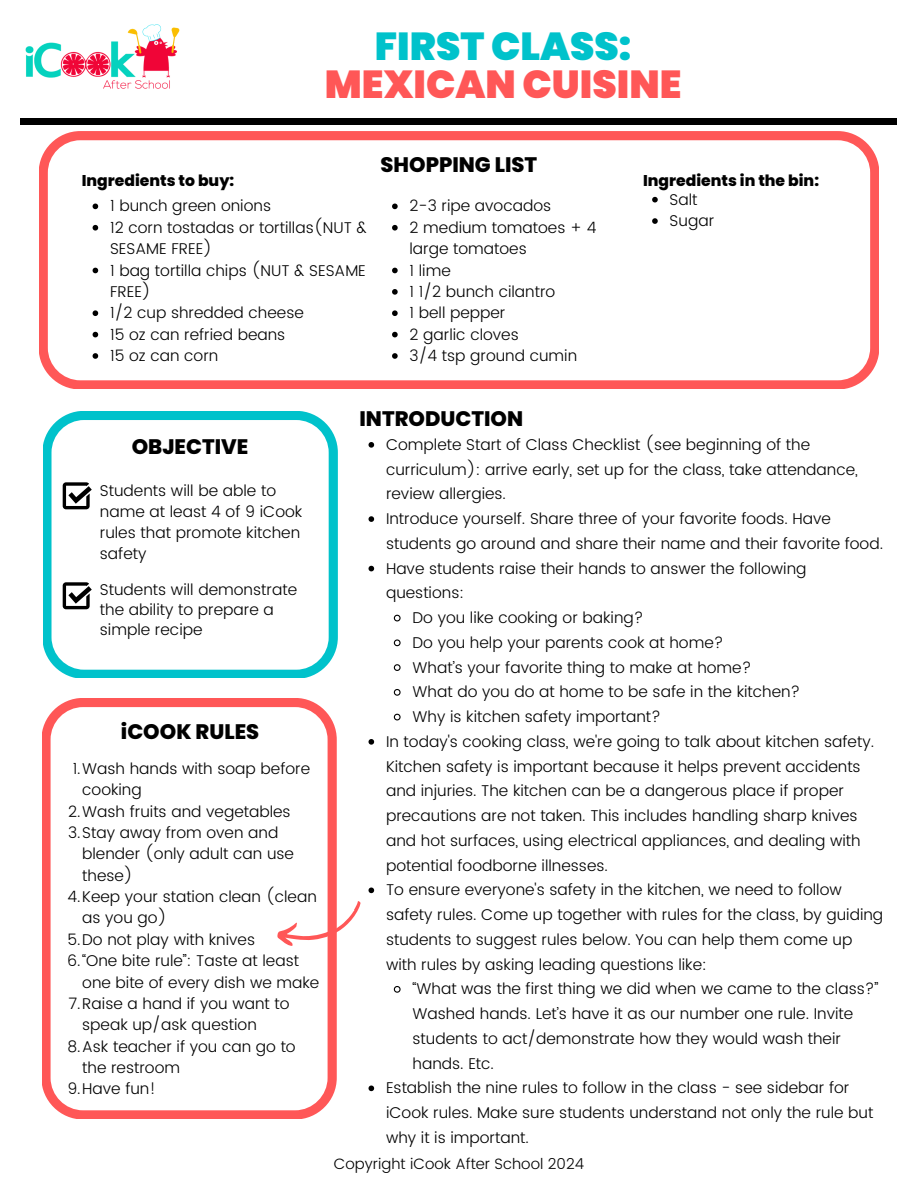
<style>
.page{position:relative;width:918px;height:1188px;background:#fff}
.page>*{position:absolute;margin:0;border:0;box-sizing:border-box;transform-origin:0 0}
.t1{font:900 39px "Poppins";color:#ff5757}
.t2{font:900 39px "Poppins";color:#00c2cb}
.t3{font:800 21px "Poppins";color:#000}
.t4{font:300 15.6px/21.3px "Poppins";color:#000}
.t5{font:800 15.6px "Poppins";color:#000}
.t6{font:300 15px "Poppins";color:#000}
</style>
<div class="page">
<div style="left:21px;top:119px;width:876px;height:6px;background:#000"></div>
<svg style="left:369px;top:442px;width:5px;height:6px"></svg>
<svg style="left:369px;top:516px;width:5px;height:6px"></svg>
<svg style="left:369px;top:566px;width:5px;height:5px"></svg>
<svg style="left:393px;top:614px;width:8px;height:8px"></svg>
<svg style="left:393px;top:639px;width:8px;height:8px"></svg>
<svg style="left:393px;top:664px;width:8px;height:7px"></svg>
<svg style="left:393px;top:689px;width:8px;height:7px"></svg>
<svg style="left:393px;top:713px;width:8px;height:8px"></svg>
<svg style="left:369px;top:739px;width:5px;height:6px"></svg>
<svg style="left:369px;top:888px;width:5px;height:5px"></svg>
<svg style="left:393px;top:986px;width:8px;height:7px"></svg>
<svg style="left:369px;top:1086px;width:5px;height:5px"></svg>
<img style="left:20px;top:24px;width:198px;height:101px">
<svg style="left:336px;top:901px;width:25px;height:45px"></svg>
<svg style="left:42px;top:699px;width:294px;height:420px"></svg>
<svg style="left:43px;top:411px;width:294px;height:267px"></svg>
<svg style="left:63px;top:482px;width:29px;height:27px"></svg>
<svg style="left:63px;top:582px;width:29px;height:27px"></svg>
<svg style="left:39px;top:132px;width:840px;height:257px"></svg>
<svg style="left:392px;top:204px;width:6px;height:5px"></svg>
<svg style="left:392px;top:225px;width:6px;height:6px"></svg>
<svg style="left:392px;top:268px;width:6px;height:5px"></svg>
<svg style="left:392px;top:289px;width:6px;height:6px"></svg>
<svg style="left:392px;top:310px;width:6px;height:6px"></svg>
<svg style="left:392px;top:332px;width:6px;height:5px"></svg>
<svg style="left:392px;top:353px;width:6px;height:6px"></svg>
<svg style="left:93px;top:204px;width:5px;height:5px"></svg>
<svg style="left:93px;top:225px;width:5px;height:6px"></svg>
<svg style="left:93px;top:268px;width:5px;height:5px"></svg>
<svg style="left:93px;top:310px;width:5px;height:6px"></svg>
<svg style="left:93px;top:332px;width:5px;height:5px"></svg>
<svg style="left:93px;top:353px;width:5px;height:6px"></svg>
<svg style="left:652px;top:197px;width:6px;height:5px"></svg>
<svg style="left:652px;top:218px;width:6px;height:6px"></svg>
<h1 class="t2" style="left:375px;top:19px;width:258px">FIRST CLASS:</h1>
<h1 class="t1" style="left:325px;top:57px;width:358px">MEXICAN CUISINE</h1>
<p class="t5" style="left:82px;top:169px;width:154px">Ingredients to buy:</p>
<p class="t4" style="left:110px;top:195px;width:258px">1 bunch green onions<br>12 corn tostadas or tortillas(NUT &amp;<br>SESAME FREE)<br>1 bag tortilla chips (NUT &amp; SESAME<br>FREE)<br>1/2 cup shredded cheese<br>15 oz can refried beans<br>15 oz can corn</p>
<h2 class="t3" style="left:381px;top:150px;width:158px">SHOPPING LIST</h2>
<p class="t4" style="left:410px;top:195px;width:188px">2-3 ripe avocados<br>2 medium tomatoes + 4 large tomatoes<br>1 lime<br>1 1/2 bunch cilantro<br>1 bell pepper<br>2 garlic cloves<br>3/4 tsp ground cumin</p>
<h2 class="t3" style="left:360px;top:404px;width:165px">INTRODUCTION</h2>
<p class="t5" style="left:643px;top:169px;width:177px">Ingredients in the bin:</p>
<p class="t4" style="left:670px;top:189px;width:46px">Salt<br>Sugar</p>
<h2 class="t3" style="left:132px;top:432px;width:118px">OBJECTIVE</h2>
<p class="t4" style="left:100px;top:480px;width:204px">Students will be able to name at least 4 of 9 iCook rules that promote kitchen safety</p>
<p class="t4" style="left:100px;top:579px;width:199px;line-height:20.2px">Students will demonstrate the ability to prepare a simple recipe</p>
<h2 class="t3" style="left:121px;top:717px;width:140px">iCOOK RULES</h2>
<p class="t4" style="left:73px;top:758px;width:239px">1.Wash hands with soap before</p>
<p class="t4" style="left:82px;top:779px;width:61px">cooking</p>
<p class="t4" style="left:68px;top:800px;width:224px">2.Wash fruits and vegetables</p>
<p class="t4" style="left:68px;top:822px;width:212px">3.Stay away from oven and</p>
<p class="t4" style="left:82px;top:843px;width:213px">blender (only adult can use</p>
<p class="t4" style="left:82px;top:865px;width:52px">these)</p>
<p class="t4" style="left:68px;top:886px;width:251px">4.Keep your station clean (clean</p>
<p class="t4" style="left:82px;top:907px;width:86px">as you go)</p>
<p class="t4" style="left:67px;top:929px;width:189px">5.Do not play with knives</p>
<p class="t4" style="left:67px;top:950px;width:233px">6.“One bite rule”: Taste at least</p>
<p class="t4" style="left:82px;top:971px;width:239px">one bite of every dish we make</p>
<p class="t4" style="left:69px;top:993px;width:223px">7.Raise a hand if you want to</p>
<p class="t4" style="left:82px;top:1014px;width:176px">speak up/ask question</p>
<p class="t4" style="left:67px;top:1036px;width:230px">8.Ask teacher if you can go to</p>
<p class="t4" style="left:82px;top:1057px;width:99px">the restroom</p>
<p class="t4" style="left:67px;top:1078px;width:90px">9.Have fun!</p>
<p class="t4" style="left:386px;top:434px;width:426px">Complete Start of Class Checklist (see beginning of the</p>
<p class="t4" style="left:386px;top:459px;width:473px">curriculum): arrive early, set up for the class, take attendance,</p>
<p class="t4" style="left:386px;top:483px;width:121px">review allergies.</p>
<p class="t4" style="left:386px;top:508px;width:446px">Introduce yourself. Share three of your favorite foods. Have</p>
<p class="t4" style="left:386px;top:533px;width:499px">students go around and share their name and their favorite food.</p>
<p class="t4" style="left:386px;top:558px;width:422px">Have students raise their hands to answer the following</p>
<p class="t4" style="left:386px;top:582px;width:80px">questions:</p>
<p class="t4" style="left:413px;top:607px;width:232px">Do you like cooking or baking?</p>
<p class="t4" style="left:413px;top:632px;width:312px">Do you help your parents cook at home?</p>
<p class="t4" style="left:413px;top:657px;width:340px">What’s your favorite thing to make at home?</p>
<p class="t4" style="left:413px;top:681px;width:389px">What do you do at home to be safe in the kitchen?</p>
<p class="t4" style="left:413px;top:706px;width:250px">Why is kitchen safety important?</p>
<p class="t4" style="left:386px;top:731px;width:490px">In today's cooking class, we're going to talk about kitchen safety.</p>
<p class="t4" style="left:386px;top:756px;width:476px">Kitchen safety is important because it helps prevent accidents</p>
<p class="t4" style="left:386px;top:780px;width:459px">and injuries. The kitchen can be a dangerous place if proper</p>
<p class="t4" style="left:386px;top:805px;width:473px">precautions are not taken. This includes handling sharp knives</p>
<p class="t4" style="left:386px;top:830px;width:476px">and hot surfaces, using electrical appliances, and dealing with</p>
<p class="t4" style="left:386px;top:855px;width:223px">potential foodborne illnesses.</p>
<p class="t4" style="left:386px;top:879px;width:457px">To ensure everyone's safety in the kitchen, we need to follow</p>
<p class="t4" style="left:386px;top:904px;width:499px">safety rules. Come up together with rules for the class, by guiding</p>
<p class="t4" style="left:386px;top:929px;width:468px">students to suggest rules below. You can help them come up</p>
<p class="t4" style="left:386px;top:954px;width:322px">with rules by asking leading questions like:</p>
<p class="t4" style="left:413px;top:978px;width:467px">“What was the first thing we did when we came to the class?”</p>
<p class="t4" style="left:413px;top:1003px;width:442px">Washed hands. Let’s have it as our number one rule. Invite</p>
<p class="t4" style="left:413px;top:1028px;width:430px">students to act/demonstrate how they would wash their</p>
<p class="t4" style="left:413px;top:1053px;width:83px">hands. Etc.</p>
<p class="t4" style="left:386px;top:1077px;width:465px">Establish the nine rules to follow in the class - see sidebar for</p>
<p class="t4" style="left:386px;top:1102px;width:489px">iCook rules. Make sure students understand not only the rule but</p>
<p class="t4" style="left:386px;top:1127px;width:144px">why it is important.</p>
<p class="t6" style="left:334px;top:1155px;width:252px">Copyright iCook After School 2024</p>
</div>
